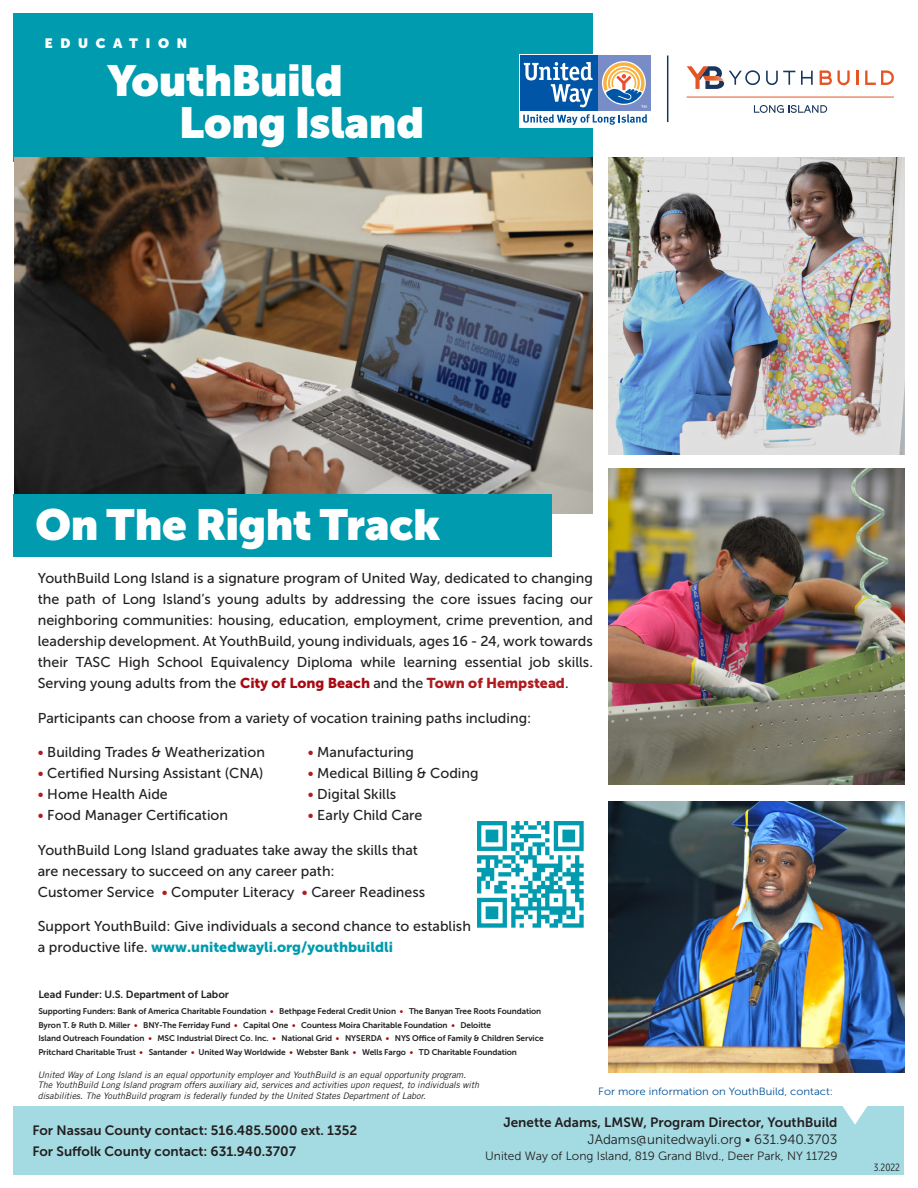
<style>
.page{position:relative;width:918px;height:1188px;background:#fff}
.page>*{position:absolute;margin:0;border:0;box-sizing:border-box;transform-origin:0 0}
.t1{font:900 43.35px/42px "Museo Sans Display";color:#fff}
.t2{font:14.25px/21px "Museo Sans 500";color:#231f20;text-align:justify}
.t3{font:14.25px "Museo Sans 900";color:#009baf}
.t4{font:13.5px/21px "Museo Sans 700";color:#231f20}
.t5{font:13.5px "Museo Sans 300";color:#231f20}
.t6{font:900 13.5px "Museo Sans Display";letter-spacing:.57em;color:#fff}
.t7{font:12px "Museo Sans 300";color:#231f20}
.t8{font:10.5px "Museo Sans 300";color:#01529b;scale:1.08 1}
.t9{font:10.5px "Museo Sans 700";color:#231f20}
.t10{font:10.5px "Museo Sans Cond 300";color:#231f20}
.t11{font:italic 9px/10.5px "Trade Gothic";color:#231f20}
.t12{font:8.25px/13.5px "Museo Sans 700";letter-spacing:-.01em;color:#231f20}
.s1{font-family:"Museo Sans 900";color:#a70a12}
.s2{font-family:"Museo Sans 900";color:#b01b1f}
.s3{color:#b01b1f}
.s4{font-family:"Museo Sans 500";color:#231f20}
.s5{color:#a70a12}
</style>
<div class="page">
<div style="left:14px;top:1106px;width:890px;height:68px;background:#a4dbe2"></div>
<div style="left:14px;top:14px;width:579px;height:148px;background:#009baf"></div>
<svg style="left:842px;top:1106px;width:26px;height:19px"></svg>
<img style="left:608px;top:158px;width:296px;height:297px">
<svg style="left:754px;top:105px;width:73px;height:8px"></svg>
<hr style="left:687px;top:97px;width:207px;height:1px;background:#e45424">
<svg style="left:766px;top:71px;width:29px;height:14px"></svg>
<svg style="left:801px;top:71px;width:12px;height:14px"></svg>
<svg style="left:820px;top:70px;width:30px;height:15px"></svg>
<svg style="left:856px;top:70px;width:2px;height:15px"></svg>
<svg style="left:865px;top:70px;width:29px;height:15px"></svg>
<svg style="left:687px;top:66px;width:73px;height:23px"></svg>
<div style="left:519px;top:55px;width:133px;height:72px;background:#fff"></div>
<svg style="left:523px;top:114px;width:124px;height:11px"></svg>
<svg style="left:519px;top:55px;width:133px;height:57px"></svg>
<svg style="left:602px;top:61px;width:44px;height:44px"></svg>
<div style="left:520px;top:56px;width:77px;height:55px;background:#0155a7"></div>
<svg style="left:524px;top:62px;width:69px;height:45px"></svg>
<svg style="left:603px;top:62px;width:43px;height:46px"></svg>
<hr style="left:667px;top:56px;width:1px;height:66px;background:#17355d">
<img style="left:14px;top:158px;width:579px;height:355px">
<img style="left:608px;top:469px;width:296px;height:315px">
<img style="left:608px;top:801px;width:296px;height:271px">
<div style="left:14px;top:495px;width:538px;height:62px;background:#009baf"></div>
<img style="left:477px;top:821px;width:107px;height:107px">
<p class="t6" style="left:45px;top:35px;width:144px">EDUCATION</p>
<h1 class="t1" style="left:180px;top:60px;width:246px;text-indent:-72px">YouthBuild<br>Long Island</h1>
<h1 class="t1" style="left:36px;top:504px;width:406px">On The Right Track</h1>
<p class="t2" style="left:38px;top:568px;width:557px">YouthBuild Long Island is a signature program of United Way, dedicated to changing the path of Long Island’s young adults by addressing the core issues facing our neighboring communities: housing, education, employment, crime prevention, and leadership development. At YouthBuild, young individuals, ages 16 - 24, work towards their TASC High School Equivalency Diploma while learning essential job skills.<br>Serving young adults from the <span class="s1">City of Long Beach</span> and the <span class="s2">Town of Hempstead</span>.</p>
<p class="t2" style="left:38px;top:707px;width:495px">Participants can choose from a variety of vocation training paths including:</p>
<p class="t2" style="left:38px;top:742px;width:229px"><span class="s3">•</span> Building Trades &amp; Weatherization</p>
<p class="t2" style="left:308px;top:742px;width:108px"><span class="s3">•</span> Manufacturing</p>
<p class="t2" style="left:38px;top:763px;width:227px"><span class="s3">•</span> Certified Nursing Assistant (CNA)</p>
<p class="t2" style="left:308px;top:763px;width:172px"><span class="s3">•</span> Medical Billing &amp; Coding</p>
<p class="t2" style="left:38px;top:784px;width:132px"><span class="s3">•</span> Home Health Aide</p>
<p class="t2" style="left:308px;top:784px;width:90px"><span class="s3">•</span> Digital Skills</p>
<p class="t2" style="left:38px;top:805px;width:192px"><span class="s3">•</span> Food Manager Certification</p>
<p class="t2" style="left:308px;top:805px;width:116px"><span class="s3">•</span> Early Child Care</p>
<p class="t2" style="left:38px;top:839px;width:389px;text-align:left">YouthBuild Long Island graduates take away the skills that are necessary to succeed on any career path:<br>Customer Service <span class="s3">•</span> Computer Literacy <span class="s3">•</span> Career Readiness</p>
<p class="t2" style="left:38px;top:916px;width:435px">Support YouthBuild: Give individuals a second chance to establish</p>
<p class="t3" style="left:38px;top:939px;width:357px"><span class="s4">a productive life.</span> www.unitedwayli.org/youthbuildli</p>
<p class="t9" style="left:38px;top:988px;width:192px">Lead Funder: U.S. Department of Labor</p>
<p class="t12" style="left:38px;top:1005px;width:507px">Supporting Funders: Bank of America Charitable Foundation <span class="s5">•</span> Bethpage Federal Credit Union <span class="s5">•</span> The Banyan Tree Roots Foundation Byron T. &amp; Ruth D. Miller <span class="s5">•</span> BNY-The Ferriday Fund <span class="s5">•</span> Capital One <span class="s5">•</span> Countess Moira Charitable Foundation <span class="s5">•</span> Deloitte<br>Island Outreach Foundation <span class="s5">•</span> MSC Industrial Direct Co. Inc. <span class="s5">•</span> National Grid <span class="s5">•</span> NYSERDA <span class="s5">•</span> NYS Office of Family &amp; Children Service Pritchard Charitable Trust <span class="s5">•</span> Santander <span class="s5">•</span> United Way Worldwide <span class="s5">•</span> Webster Bank <span class="s5">•</span> Wells Fargo <span class="s5">•</span> TD Charitable Foundation</p>
<p class="t11" style="left:38px;top:1069px;width:443px">United Way of Long Island is an equal opportunity employer and YouthBuild is an equal opportunity program.<br>The YouthBuild Long Island program offers auxiliary aid, services and activities upon request, to individuals with disabilities. The YouthBuild program is federally funded by the United States Department of Labor.</p>
<p class="t8" style="left:598px;top:1085px;width:219px">For more information on YouthBuild, contact:</p>
<p class="t4" style="left:32px;top:1119px;width:327px">For Nassau County contact: 516.485.5000 ext. 1352<br>For Suffolk County contact: 631.940.3707</p>
<p class="t4" style="left:503px;top:1112px;width:336px">Jenette Adams, LMSW, Program Director, YouthBuild</p>
<p class="t5" style="left:588px;top:1132px;width:251px">JAdams@unitedwayli.org • 631.940.3703</p>
<p class="t7" style="left:485px;top:1150px;width:354px">United Way of Long Island, 819 Grand Blvd., Deer Park, NY 11729</p>
<p class="t10" style="left:874px;top:1162px;width:28px">3.2022</p>
</div>
